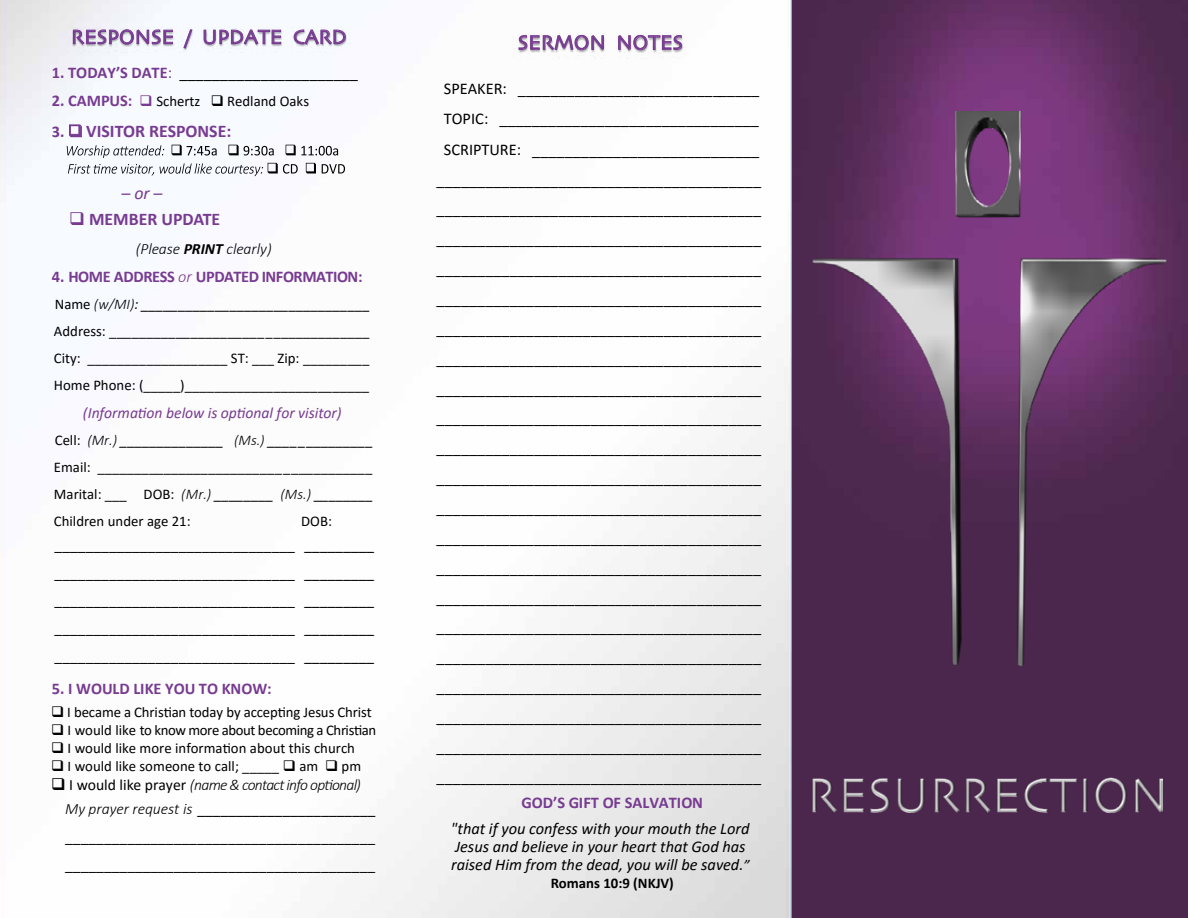
<style>
.page{position:relative;width:1188px;height:918px;background:#fff}
.page>*{position:absolute;margin:0;border:0;box-sizing:border-box;transform-origin:0 0}
.t1{font:20.85px "Skia";color:#773b91}
.t2{font:700 17.85px "Calibri";color:#773b91}
.t3{font:italic 17.85px "Calibri";color:#773b91}
.t4{font:16.35px/29.8px "Calibri";color:#000;text-align:center}
.t5{font:italic 16.35px/17.9px "Calibri";color:#000}
.t6{font:700 16.35px "Calibri";letter-spacing:-.015em;color:#773b91}
.t7{font:15.75px "Calibri";color:#000}
.t8{font:italic 15.75px "Calibri";color:#000}
.t9{font:15.6px/27.9px "Calibri";color:#000}
.t10{font:italic 300 15.6px "Calibri";letter-spacing:-.04em;color:#000}
.t11{font:italic 15.6px "Calibri";color:#773b91}
.t12{font:italic 300 15.6px "Calibri";color:#000}
.t13{font:14.85px "Calibri";color:#000}
.t14{font:14.7px/27px "Calibri";color:#000;text-align:justify}
.t15{font:14.7px "Calibri";letter-spacing:-.025em;color:#000}
.t16{font:700 14.7px "Calibri";color:#000}
.s1{font-weight:700;color:#773b91}
.s2{color:#773b91}
.s3{font-weight:700;font-size:16.35px;color:#773b91}
.s4{font-size:16.35px}
.s5{font-weight:700}
.s6{font-weight:300;font-style:italic}
.s7{font-style:italic}
.s8{font-weight:400;font-style:normal}
.s9{font-weight:300}
.s10{font-size:14.7px}
</style>
<div class="page">
<img style="left:0;top:0;width:1188px;height:918px">
<img style="left:57px;top:19px;width:272px;height:45px">
<svg style="left:73px;top:18px;width:100px;height:47px"></svg>
<svg style="left:183px;top:29px;width:10px;height:20px"></svg>
<svg style="left:203px;top:29px;width:78px;height:16px"></svg>
<svg style="left:294px;top:29px;width:35px;height:16px"></svg>
<img style="left:329px;top:11px;width:50px;height:58px">
<svg style="left:69px;top:124px;width:13px;height:13px"></svg>
<svg style="left:67px;top:145px;width:278px;height:31px"></svg>
<img style="left:799px;top:112px;width:377px;height:560px">
<img style="left:812px;top:777px;width:351px;height:35px">
<img style="left:504px;top:24px;width:114px;height:45px">
<svg style="left:518px;top:23px;width:86px;height:48px"></svg>
<svg style="left:618px;top:23px;width:48px;height:48px"></svg>
<img style="left:666px;top:17px;width:49px;height:57px">
<p class="t1" style="left:71px;top:24px;width:277px">RESPONSE / UPDATE CARD</p>
<p class="t4" style="left:52px;top:57px;width:308px"><span class="s1">1. TODAY’S DATE</span><span class="s2">:</span> ______________________</p>
<p class="t14" style="left:52px;top:88px;width:259px"><span class="s3">2. CAMPUS:</span> <span class="s2">❑</span> Schertz ❑ Redland Oaks</p>
<p class="t2" style="left:52px;top:118px;width:181px"><span class="s4">3.</span> ❑ VISITOR RESPONSE:</p>
<p class="t3" style="left:122px;top:181px;width:42px">– or –</p>
<p class="t2" style="left:69px;top:207px;width:152px">❑ MEMBER UPDATE</p>
<p class="t12" style="left:136px;top:239px;width:137px">(Please <span class="s5">PRINT</span> clearly)</p>
<p class="t6" style="left:52px;top:265px;width:312px">4. HOME ADDRESS <span class="s6">or</span> UPDATED INFORMATION:</p>
<p class="t14" style="left:54px;top:291px;width:318px">Name <span class="s6">(w/MI)</span><span class="s7">: _______________________________ </span>Address: ___________________________________ City: ___________________ ST: ___ Zip: _________</p>
<p class="t13" style="left:54px;top:375px;width:317px">Home Phone: (_____)_________________________</p>
<p class="t11" style="left:83px;top:402px;width:260px">(Information below is optional for visitor)</p>
<p class="t14" style="left:54px;top:427px;width:321px">Cell: <span class="s6">(Mr.)</span> <span class="s7">______________</span> <span class="s6">(Ms.)</span> <span class="s7">______________ </span>Email: _____________________________________ Marital: ___ DOB: <span class="s6">(Mr.)</span> <span class="s7">________</span> <span class="s6">(Ms.)</span> <span class="s7">________ </span>Children under age 21:</p>
<p class="t14" style="left:301px;top:507px;width:32px">DOB:</p>
<p class="t9" style="left:55px;top:530px;width:322px">_______________________________ <span class="s7">_________ </span>_______________________________ <span class="s7">_________</span></p>
<p class="t7" style="left:55px;top:589px;width:322px">_______________________________ <span class="s7">_________</span></p>
<p class="t9" style="left:55px;top:614px;width:322px">_______________________________ <span class="s7">_________ </span>_______________________________ <span class="s7">_________</span></p>
<p class="t6" style="left:52px;top:677px;width:221px">5. I WOULD LIKE YOU TO KNOW:</p>
<p class="t14" style="left:51px;top:698px;width:322px">❑ I became a Christian today by accepting Jesus Christ</p>
<p class="t15" style="left:51px;top:720px;width:327px">❑ I would like to know more about becoming a Christian</p>
<p class="t14" style="left:51px;top:734px;width:305px">❑ I would like more information about this church</p>
<p class="t14" style="left:51px;top:753px;width:312px">❑ I would like someone to call; _____ ❑ am ❑ pm</p>
<p class="t10" style="left:51px;top:776px;width:311px">❑ <span class="s8">I would like prayer</span> (name &amp; contact info optional)</p>
<p class="t8" style="left:65px;top:798px;width:313px"><span class="s9">My prayer request is</span> _______________________</p>
<p class="t9" style="left:65px;top:822px;width:311px">________________________________________ ________________________________________</p>
<p class="t1" style="left:518px;top:30px;width:167px">SERMON NOTES</p>
<p class="t4" style="left:437px;top:74px;width:326px">SPEAKER: ______________________________ TOPIC: ________________________________ SCRIPTURE: ____________________________ ________________________________________ ________________________________________ ________________________________________ ________________________________________ ________________________________________ ________________________________________ ________________________________________ ________________________________________ ________________________________________ ________________________________________ ________________________________________ ________________________________________ ________________________________________ ________________________________________ ________________________________________ ________________________________________ ________________________________________ ________________________________________ ________________________________________ ________________________________________ ________________________________________</p>
<p class="t6" style="left:521px;top:791px;width:183px">GOD’S GIFT OF SALVATION</p>
<p class="t5" style="left:451px;top:819px;width:300px">"that if you confess with your mouth the Lord<br>Jesus and believe in your heart that God has raised Him from the dead, you will be saved.<span class="s10">”</span></p>
<p class="t16" style="left:551px;top:872px;width:125px">Romans 10:9 (NKJV)</p>
</div>
